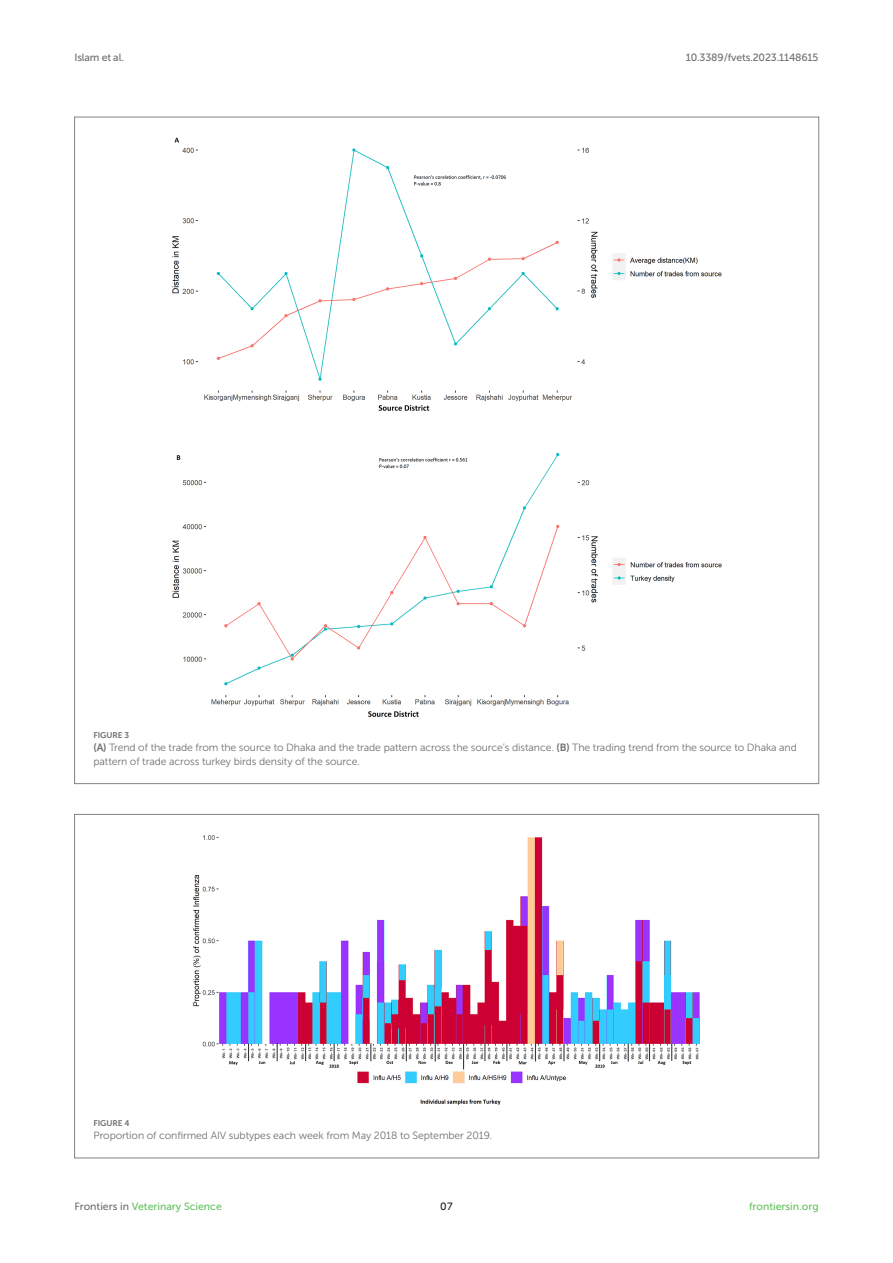
<style>
.page{position:relative;width:893px;height:1263px;background:#fff}
.page>*{position:absolute;margin:0;border:0;box-sizing:border-box;transform-origin:0 0}
.FIG_LEG{font:10.5px/13.5px "Museo Sans 300";letter-spacing:-.01em;color:#706f70}
.t1{font:10.5px "Museo Sans 500";color:#65c161}
.t2{font:10.5px "Museo Sans 500";letter-spacing:-.015em;color:#706f70}
.t3{font:10.5px "Museo Sans 500";color:#1b1c1b}
.FIG_HD{font:8.25px "Museo Sans 700";letter-spacing:-.01em;color:#706f70}
.s1{font-family:"Museo Sans 700"}
.s2{color:#706f70}
</style>
<div class="page">
<img style="left:172px;top:137px;width:550px;height:580px">
<img style="left:193px;top:835px;width:507px;height:270px">
<p class="t2" style="left:74px;top:51px;width:51px">Islam et al.</p>
<p class="t2" style="left:686px;top:51px;width:134px">10.3389/fvets.2023.1148615</p>
<p class="FIG_HD" style="left:94px;top:730px;width:37px">FIGURE 3</p>
<p class="FIG_LEG" style="left:94px;top:741px;width:705px"><span class="s1">(A)</span> Trend of the trade from the source to Dhaka and the trade pattern across the source’s distance. <span class="s1">(B)</span> The trading trend from the source to Dhaka and pattern of trade across turkey birds density of the source.</p>
<p class="FIG_HD" style="left:94px;top:1118px;width:37px">FIGURE 4</p>
<p class="FIG_LEG" style="left:94px;top:1129px;width:400px">Proportion of confirmed AIV subtypes each week from May 2018 to September 2019.</p>
<p class="t1" style="left:74px;top:1200px;width:149px"><span class="s2">Frontiers in</span> Veterinary Science</p>
<p class="t3" style="left:440px;top:1200px;width:14px">07</p>
<p class="t1" style="left:749px;top:1200px;width:71px">frontiersin.org</p>
</div>
